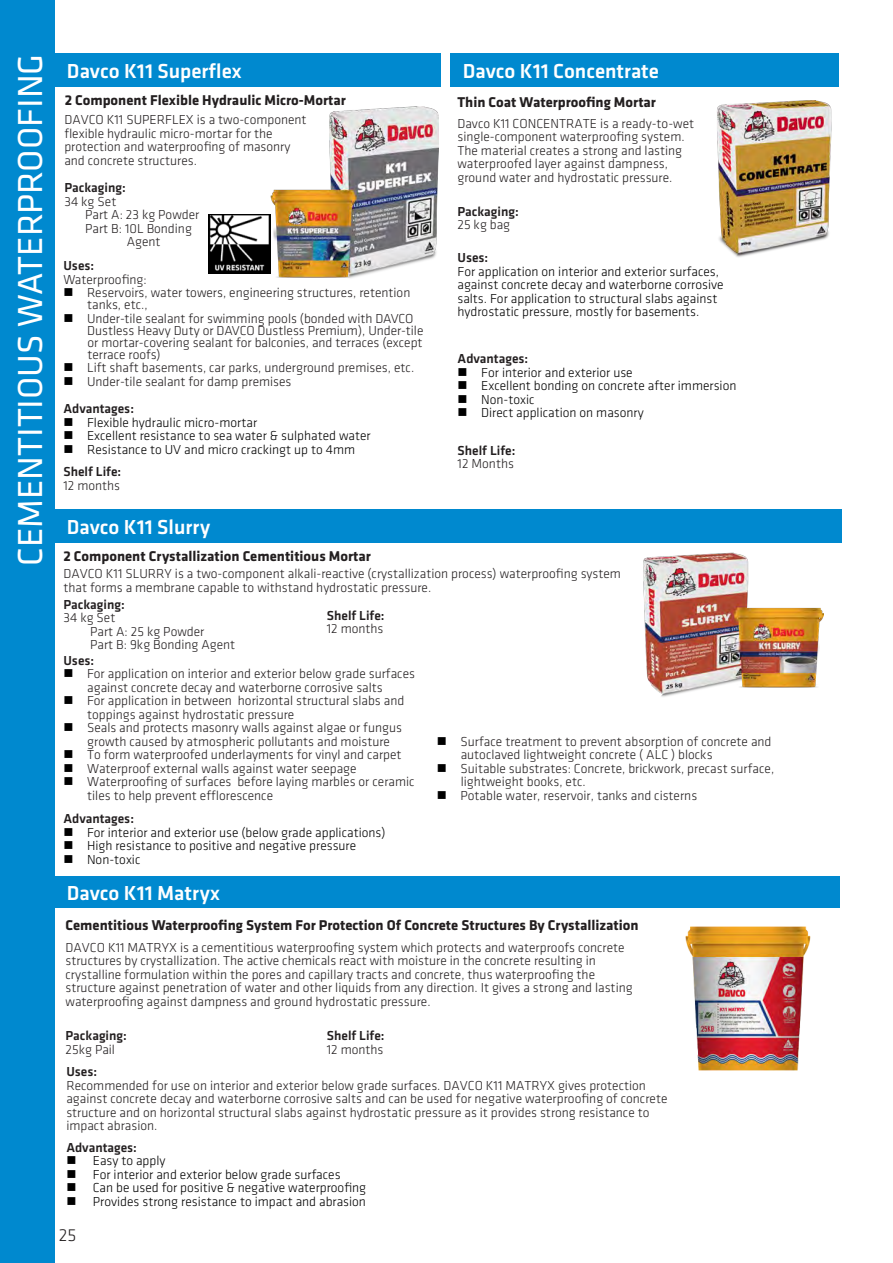
<style>
.page{position:relative;width:893px;height:1263px;background:#fff}
.page>*{position:absolute;margin:0;border:0;box-sizing:border-box;transform-origin:0 0}
.t1{font:36px "Klavika";color:#fff}
.SI_Klavica_HL2{font:500 21px "Klavika";color:#fff}
.t2{font:300 18px "Klavika";color:#231f20}
.t3{font:700 14.7px "Klavika";color:#231f20}
.t4{font:300 13.5px/13.5px "Klavika";color:#231f20}
.t5{font:300 13.5px/13.5px "Klavika";color:#000}
.t6{font:300 13.5px/12px "Klavika";color:#231f20;text-align:justify}
.t7{font:500 13.5px "Klavika";color:#231f20}
.t8{font:300 13.5px "Klavika";color:#000}
.s1{color:#000}
</style>
<div class="page">
<img style="left:717px;top:100px;width:115px;height:157px">
<div style="left:450px;top:53px;width:389px;height:34px;background:#0089cf"></div>
<div style="left:54px;top:510px;width:788px;height:33px;background:#0089cf"></div>
<img style="left:643px;top:552px;width:180px;height:145px">
<div style="left:0;top:0;width:54px;height:1263px;background:#0089cf"></div>
<div style="left:54px;top:53px;width:387px;height:33px;background:#0089cf"></div>
<img style="left:271px;top:106px;width:167px;height:172px">
<img style="left:208px;top:215px;width:63px;height:59px">
<div style="left:54px;top:876px;width:786px;height:31px;background:#0089cf"></div>
<img style="left:685px;top:926px;width:126px;height:145px">
<p class="t1" style="left:7px;top:566px;width:513px;rotate:-90deg">CEMENTITIOUS WATERPROOFING</p>
<p class="SI_Klavica_HL2" style="left:67px;top:56px;width:176px">Davco K11 Superflex</p>
<p class="SI_Klavica_HL2" style="left:463px;top:57px;width:198px">Davco K11 Concentrate</p>
<p class="t3" style="left:65px;top:90px;width:283px">2 Component Flexible Hydraulic Micro-Mortar</p>
<p class="t3" style="left:457px;top:91px;width:200px">Thin Coat Waterproofing Mortar</p>
<p class="t4" style="left:64px;top:113px;width:244px">DAVCO K11 SUPERFLEX is a two-component flexible hydraulic micro-mortar for the</p>
<p class="t4" style="left:64px;top:140px;width:228px">protection and waterproofing of masonry and concrete structures.</p>
<p class="t7" style="left:64px;top:179px;width:63px">Packaging:</p>
<p class="t4" style="left:64px;top:195px;width:53px">34 kg Set</p>
<p class="t4" style="left:85px;top:208px;width:116px">Part A: 23 kg Powder</p>
<p class="t4" style="left:85px;top:222px;width:108px">Part B: 10L Bonding</p>
<p class="t4" style="left:127px;top:235px;width:35px">Agent</p>
<p class="t7" style="left:63px;top:257px;width:32px">Uses:</p>
<p class="t6" style="left:63px;top:273px;width:85px">Waterproofing:</p>
<p class="t6" style="left:63px;top:287px;width:348px"><span class="s1">■</span> Reservoirs, water towers, engineering structures, retention</p>
<p class="t6" style="left:87px;top:299px;width:62px">tanks, etc.,</p>
<p class="t6" style="left:63px;top:312px;width:352px"><span class="s1">■</span> Under-tile sealant for swimming pools (bonded with DAVCO</p>
<p class="t6" style="left:87px;top:324px;width:338px">Dustless Heavy Duty or DAVCO Dustless Premium), Under-tile or mortar-covering sealant for balconies, and terraces (except terrace roofs)</p>
<p class="t6" style="left:63px;top:362px;width:352px"><span class="s1">■</span> Lift shaft basements, car parks, underground premises, etc.</p>
<p class="t6" style="left:63px;top:375px;width:230px"><span class="s1">■</span> Under-tile sealant for damp premises</p>
<p class="t7" style="left:63px;top:399px;width:72px">Advantages:</p>
<p class="t5" style="left:63px;top:416px;width:195px">■ Flexible hydraulic micro-mortar</p>
<p class="t5" style="left:63px;top:429px;width:309px">■ Excellent resistance to sea water &amp; sulphated water</p>
<p class="t5" style="left:63px;top:443px;width:293px">■ Resistance to UV and micro crackingt up to 4mm</p>
<p class="t7" style="left:63px;top:463px;width:59px">Shelf Life:</p>
<p class="t4" style="left:63px;top:479px;width:58px">12 months</p>
<p class="t4" style="left:457px;top:117px;width:238px">Davco K11 CONCENTRATE is a ready-to-wet single-component waterproofing system.<br>The material creates a strong and lasting</p>
<p class="t4" style="left:457px;top:157px;width:217px">waterproofed layer against dampness, ground water and hydrostatic pressure.</p>
<p class="t7" style="left:457px;top:202px;width:63px">Packaging:</p>
<p class="t4" style="left:457px;top:218px;width:54px">25 kg bag</p>
<p class="t7" style="left:457px;top:249px;width:32px">Uses:</p>
<p class="t5" style="left:457px;top:265px;width:268px">For application on interior and exterior surfaces, against concrete decay and waterborne corrosive salts. For application to structural slabs against hydrostatic pressure, mostly for basements.</p>
<p class="t7" style="left:458px;top:349px;width:72px">Advantages:</p>
<p class="t5" style="left:458px;top:365px;width:177px">■ For interior and exterior use</p>
<p class="t5" style="left:458px;top:379px;width:280px">■ Excellent bonding on concrete after immersion</p>
<p class="t5" style="left:458px;top:392px;width:79px">■ Non-toxic</p>
<p class="t5" style="left:458px;top:406px;width:188px">■ Direct application on masonry</p>
<p class="t7" style="left:458px;top:441px;width:59px">Shelf Life:</p>
<p class="t4" style="left:458px;top:457px;width:58px">12 Months</p>
<p class="SI_Klavica_HL2" style="left:67px;top:513px;width:145px">Davco K11 Slurry</p>
<p class="t4" style="left:63px;top:567px;width:559px">DAVCO K11 SLURRY is a two-component alkali-reactive (crystallization process) waterproofing system that forms a membrane capable to withstand hydrostatic pressure.</p>
<p class="t3" style="left:63px;top:545px;width:309px">2 Component Crystallization Cementitious Mortar</p>
<p class="t7" style="left:63px;top:595px;width:63px">Packaging:</p>
<p class="t4" style="left:63px;top:611px;width:53px">34 kg Set</p>
<p class="t4" style="left:90px;top:625px;width:116px">Part A: 25 kg Powder</p>
<p class="t4" style="left:90px;top:638px;width:147px">Part B: 9kg Bonding Agent</p>
<p class="t7" style="left:327px;top:606px;width:59px">Shelf Life:</p>
<p class="t4" style="left:327px;top:622px;width:58px">12 months</p>
<p class="t7" style="left:63px;top:651px;width:32px">Uses:</p>
<p class="t4" style="left:63px;top:667px;width:353px"><span class="s1">■</span> For application on interior and exterior below grade surfaces</p>
<p class="t4" style="left:87px;top:681px;width:297px">against concrete decay and waterborne corrosive salts</p>
<p class="t4" style="left:63px;top:694px;width:342px"><span class="s1">■</span> For application in between horizontal structural slabs and</p>
<p class="t4" style="left:87px;top:708px;width:209px">toppings against hydrostatic pressure</p>
<p class="t4" style="left:63px;top:721px;width:340px"><span class="s1">■</span> Seals and protects masonry walls against algae or fungus</p>
<p class="t4" style="left:87px;top:735px;width:304px">growth caused by atmospheric pollutants and moisture</p>
<p class="t4" style="left:63px;top:748px;width:340px"><span class="s1">■</span> To form waterproofed underlayments for vinyl and carpet</p>
<p class="t4" style="left:63px;top:762px;width:295px"><span class="s1">■</span> Waterproof external walls against water seepage</p>
<p class="t4" style="left:63px;top:775px;width:353px"><span class="s1">■</span> Waterproofing of surfaces before laying marbles or ceramic</p>
<p class="t4" style="left:87px;top:789px;width:187px">tiles to help prevent efflorescence</p>
<p class="t7" style="left:63px;top:809px;width:72px">Advantages:</p>
<p class="t5" style="left:63px;top:825px;width:323px">■ For interior and exterior use (below grade applications)</p>
<p class="t5" style="left:63px;top:839px;width:294px">■ High resistance to positive and negative pressure</p>
<p class="t5" style="left:63px;top:852px;width:79px">■ Non-toxic</p>
<p class="t4" style="left:437px;top:735px;width:336px"><span class="s1">■</span> Surface treatment to prevent absorption of concrete and</p>
<p class="t4" style="left:461px;top:748px;width:253px">autoclaved lightweight concrete ( ALC ) blocks</p>
<p class="t4" style="left:437px;top:762px;width:339px"><span class="s1">■</span> Suitable substrates: Concrete, brickwork, precast surface,</p>
<p class="t4" style="left:461px;top:775px;width:126px">lightweight books, etc.</p>
<p class="t4" style="left:437px;top:789px;width:262px"><span class="s1">■</span> Potable water, reservoir, tanks and cisterns</p>
<p class="SI_Klavica_HL2" style="left:67px;top:879px;width:155px">Davco K11 Matryx</p>
<p class="t4" style="left:66px;top:941px;width:561px">DAVCO K11 MATRYX is a cementitious waterproofing system which protects and waterproofs concrete structures by crystallization. The active chemicals react with moisture in the concrete resulting in</p>
<p class="t4" style="left:66px;top:968px;width:531px">crystalline formulation within the pores and capillary tracts and concrete, thus waterproofing the</p>
<p class="t4" style="left:66px;top:981px;width:569px">structure against penetration of water and other liquids from any direction. It gives a strong and lasting waterproofing against dampness and ground hydrostatic pressure.</p>
<p class="t3" style="left:66px;top:914px;width:575px">Cementitious Waterproofing System For Protection Of Concrete Structures By Crystallization</p>
<p class="t7" style="left:66px;top:1026px;width:63px">Packaging:</p>
<p class="t4" style="left:66px;top:1042px;width:51px">25kg Pail</p>
<p class="t7" style="left:327px;top:1026px;width:59px">Shelf Life:</p>
<p class="t6" style="left:327px;top:1043px;width:58px">12 months</p>
<p class="t7" style="left:66px;top:1062px;width:32px">Uses:</p>
<p class="t4" style="left:66px;top:1078px;width:581px">Recommended for use on interior and exterior below grade surfaces. DAVCO K11 MATRYX gives protection</p>
<p class="t4" style="left:66px;top:1092px;width:603px">against concrete decay and waterborne corrosive salts and can be used for negative waterproofing of concrete</p>
<p class="t4" style="left:66px;top:1105px;width:585px">structure and on horizontal structural slabs against hydrostatic pressure as it provides strong resistance to</p>
<p class="t4" style="left:66px;top:1119px;width:93px">impact abrasion.</p>
<p class="t7" style="left:66px;top:1138px;width:72px">Advantages:</p>
<p class="t8" style="left:66px;top:1153px;width:101px">■ Easy to apply</p>
<p class="t8" style="left:66px;top:1166px;width:276px">■ For interior and exterior below grade surfaces</p>
<p class="t8" style="left:66px;top:1180px;width:301px">■ Can be used for positive &amp; negative waterproofing</p>
<p class="t8" style="left:66px;top:1193px;width:301px">■ Provides strong resistance to impact and abrasion</p>
<h3 class="t2" style="left:59px;top:1226px;width:19px">25</h3>
</div>
